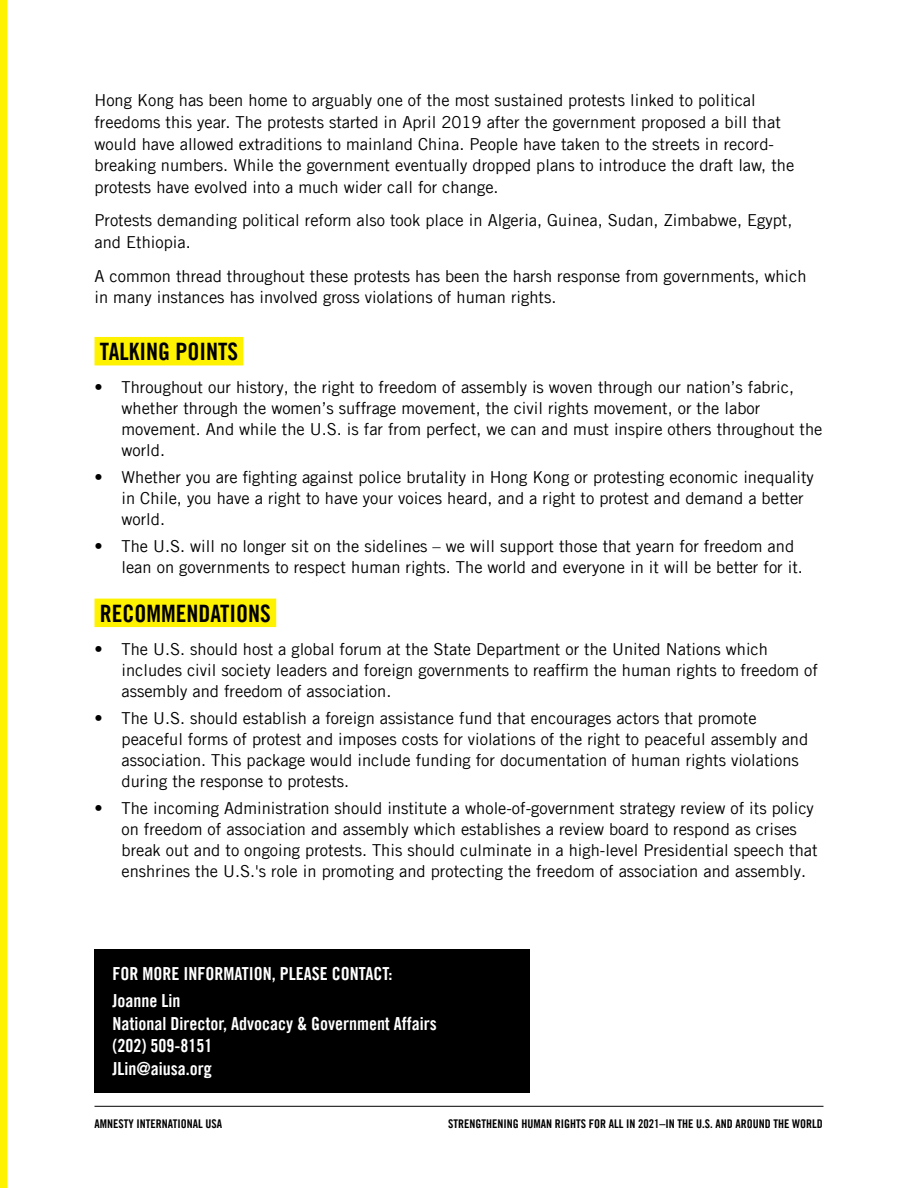
<style>
.page{position:relative;width:918px;height:1188px;background:#fff}
.page>*{position:absolute;margin:0;border:0;box-sizing:border-box;transform-origin:0 0}
.t1{font:24px "Amnesty Trade Gothic Bd Cn 20";color:#000}
.t2{font:18px/22.5px "Amnesty Trade Gothic Bd Cn 20";color:#fff}
.t3{font:16.5px/21px "Amnesty Trade Gothic";color:#000}
.t4{font:12px "Amnesty Trade Gothic Bd Cn 20";color:#000}
</style>
<div class="page">
<div style="left:0;top:0;width:8px;height:1188px;background:#fff200"></div>
<hr style="left:94px;top:1106px;width:730px;height:1px;background:#000">
<div style="left:94px;top:337px;width:149px;height:28px;background:#fff200"></div>
<div style="left:94px;top:599px;width:182px;height:28px;background:#fff200"></div>
<div style="left:94px;top:950px;width:436px;height:144px;background:#000"></div>
<p class="t3" style="left:94px;top:90px;width:701px;line-height:21.6px">Hong Kong has been home to arguably one of the most sustained protests linked to political freedoms this year. The protests started in April 2019 after the government proposed a bill that would have allowed extraditions to mainland China. People have taken to the streets in record&shy;breaking numbers. While the government eventually dropped plans to introduce the draft law, the protests have evolved into a much wider call for change.</p>
<p class="t3" style="left:94px;top:210px;width:699px;line-height:21.6px">Protests demanding political reform also took place in Algeria, Guinea, Sudan, Zimbabwe, Egypt, and Ethiopia.</p>
<p class="t3" style="left:94px;top:265px;width:714px;line-height:21.6px">A common thread throughout these protests has been the harsh response from governments, which in many instances has involved gross violations of human rights.</p>
<h1 class="t1" style="left:100px;top:337px;width:140px">TALKING POINTS</h1>
<p class="t3" style="left:121px;top:377px;width:703px;text-indent:-27px">• Throughout our history, the right to freedom of assembly is woven through our nation’s fabric, whether through the women’s suffrage movement, the civil rights movement, or the labor movement. And while the U.S. is far from perfect, we can and must inspire others throughout the world.</p>
<p class="t3" style="left:121px;top:467px;width:694px;text-indent:-27px">• Whether you are fighting against police brutality in Hong Kong or protesting economic inequality in Chile, you have a right to have your voices heard, and a right to protest and demand a better world.</p>
<p class="t3" style="left:121px;top:536px;width:683px;text-indent:-27px">• The U.S. will no longer sit on the sidelines – we will support those that yearn for freedom and lean on governments to respect human rights. The world and everyone in it will be better for it.</p>
<h1 class="t1" style="left:100px;top:599px;width:173px">RECOMMENDATIONS</h1>
<p class="t3" style="left:121px;top:638px;width:698px;text-indent:-27px">• The U.S. should host a global forum at the State Department or the United Nations which includes civil society leaders and foreign governments to reaffirm the human rights to freedom of assembly and freedom of association.</p>
<p class="t3" style="left:121px;top:707px;width:688px;text-indent:-27px">• The U.S. should establish a foreign assistance fund that encourages actors that promote peaceful forms of protest and imposes costs for violations of the right to peaceful assembly and association. This package would include funding for documentation of human rights violations during the response to protests.</p>
<p class="t3" style="left:121px;top:797px;width:698px;text-indent:-27px">• The incoming Administration should institute a whole-of-government strategy review of its policy on freedom of association and assembly which establishes a review board to respond as crises break out and to ongoing protests. This should culminate in a high-level Presidential speech that enshrines the U.S.'s role in promoting and protecting the freedom of association and assembly.</p>
<p class="t2" style="left:112px;top:960px;width:281px;line-height:27px">FOR MORE INFORMATION, PLEASE CONTACT:<br>Joanne Lin</p>
<p class="t2" style="left:112px;top:1012px;width:326px">National Director, Advocacy &amp; Government Affairs (202) 509-8151<br>JLin@aiusa.org</p>
<p class="t4" style="left:94px;top:1117px;width:129px">AMNESTY INTERNATIONAL USA</p>
<p class="t4" style="left:448px;top:1117px;width:376px">STRENGTHENING HUMAN RIGHTS FOR ALL IN 2021–IN THE U.S. AND AROUND THE WORLD</p>
</div>
